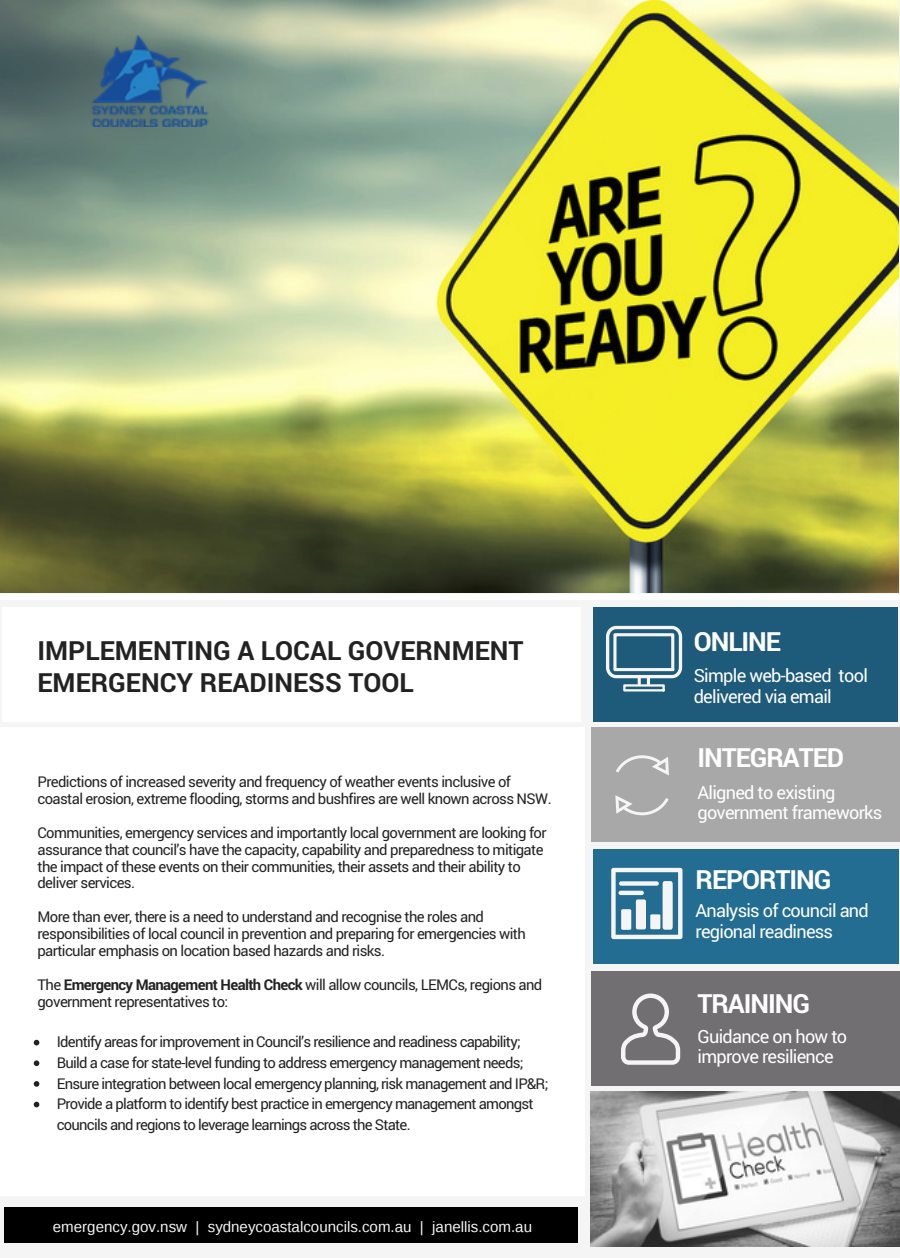
<style>
.page{position:relative;width:900px;height:1258px;background:#f5f5f5}
.page>*{position:absolute;margin:0;border:0;box-sizing:border-box;transform-origin:0 0}
.t1{font:700 26.5px/32px "Roboto";color:#222}
.t2{font:700 26.5px "Roboto";letter-spacing:-.04em;color:#fff}
.t3{font:18.25px/20.5px "Roboto";letter-spacing:-.04em;color:#fff}
.t4{font:15px "Liberation Sans";color:#f5f5f5}
.t5{font:14.75px/17px "Roboto";letter-spacing:-.04em;color:#222}
.s1{font-weight:700}
</style>
<div class="page">
<div style="left:593px;top:607px;width:305px;height:114px;background:#1e5b7a"></div>
<div style="left:593px;top:849px;width:306px;height:114px;background:#236d92"></div>
<div style="left:592px;top:727px;width:308px;height:114px;background:#a8a8a8"></div>
<div style="left:2px;top:607px;width:579px;height:114px;background:#fff"></div>
<div style="left:0;top:727px;width:585px;height:469px;background:#fff"></div>
<div style="left:592px;top:971px;width:308px;height:114px;background:#716f71"></div>
<div style="left:4px;top:1207px;width:573px;height:35px;background:#000"></div>
<img style="left:0;top:0;width:898px;height:592px">
<div style="left:0;top:594px;width:900px;height:5px;background:#fff"></div>
<svg style="left:611px;top:868px;width:71px;height:71px"></svg>
<svg style="left:619px;top:881px;width:40px;height:4px"></svg>
<svg style="left:606px;top:626px;width:76px;height:65px"></svg>
<svg style="left:621px;top:993px;width:59px;height:71px"></svg>
<svg style="left:34px;top:1039px;width:5px;height:6px"></svg>
<svg style="left:34px;top:1060px;width:5px;height:6px"></svg>
<svg style="left:34px;top:1081px;width:5px;height:5px"></svg>
<svg style="left:34px;top:1101px;width:5px;height:6px"></svg>
<svg style="left:616px;top:755px;width:53px;height:20px"></svg>
<svg style="left:615px;top:795px;width:54px;height:20px"></svg>
<img style="left:591px;top:1091px;width:309px;height:155px">
<img style="left:60px;top:35px;width:180px;height:92px">
<h1 class="t1" style="left:38px;top:634px;width:488px">IMPLEMENTING A LOCAL GOVERNMENT<br>EMERGENCY READINESS TOOL</h1>
<p class="t5" style="left:38px;top:773px;width:516px">Predictions of increased severity and frequency of weather events inclusive of coastal erosion, extreme flooding, storms and bushfires are well known across NSW.</p>
<p class="t5" style="left:38px;top:823px;width:510px">Communities, emergency services and importantly local government are looking for assurance that council’s have the capacity, capability and preparedness to mitigate the impact of these events on their communities, their assets and their ability to deliver services.</p>
<p class="t5" style="left:38px;top:908px;width:490px">More than ever, there is a need to understand and recognise the roles and responsibilities of local council in prevention and preparing for emergencies with particular emphasis on location based hazards and risks.</p>
<p class="t5" style="left:38px;top:975px;width:506px">The <span class="s1">Emergency Management Health Check</span> will allow councils, LEMCs, regions and government representatives to:</p>
<p class="t5" style="left:57px;top:1031px;width:493px;line-height:20.5px">Identify areas for improvement in Council’s resilience and readiness capability; Build a case for state-level funding to address emergency management needs; Ensure integration between local emergency planning, risk management and IP&amp;R; Provide a platform to identify best practice in emergency management amongst councils and regions to leverage learnings across the State.</p>
<p class="t4" style="left:53px;top:1218px;width:481px">emergency.gov.nsw | sydneycoastalcouncils.com.au | janellis.com.au</p>
<h1 class="t2" style="left:694px;top:623px;width:89px">ONLINE</h1>
<p class="t3" style="left:694px;top:665px;width:176px">Simple web-based tool delivered via email</p>
<h1 class="t2" style="left:698px;top:739px;width:148px">INTEGRATED</h1>
<p class="t3" style="left:698px;top:781px;width:186px">Aligned to existing government frameworks</p>
<h1 class="t2" style="left:696px;top:861px;width:137px">REPORTING</h1>
<p class="t3" style="left:696px;top:899px;width:175px">Analysis of council and regional readiness</p>
<h1 class="t2" style="left:698px;top:985px;width:114px">TRAINING</h1>
<p class="t3" style="left:698px;top:1025px;width:151px">Guidance on how to improve resilience</p>
</div>
